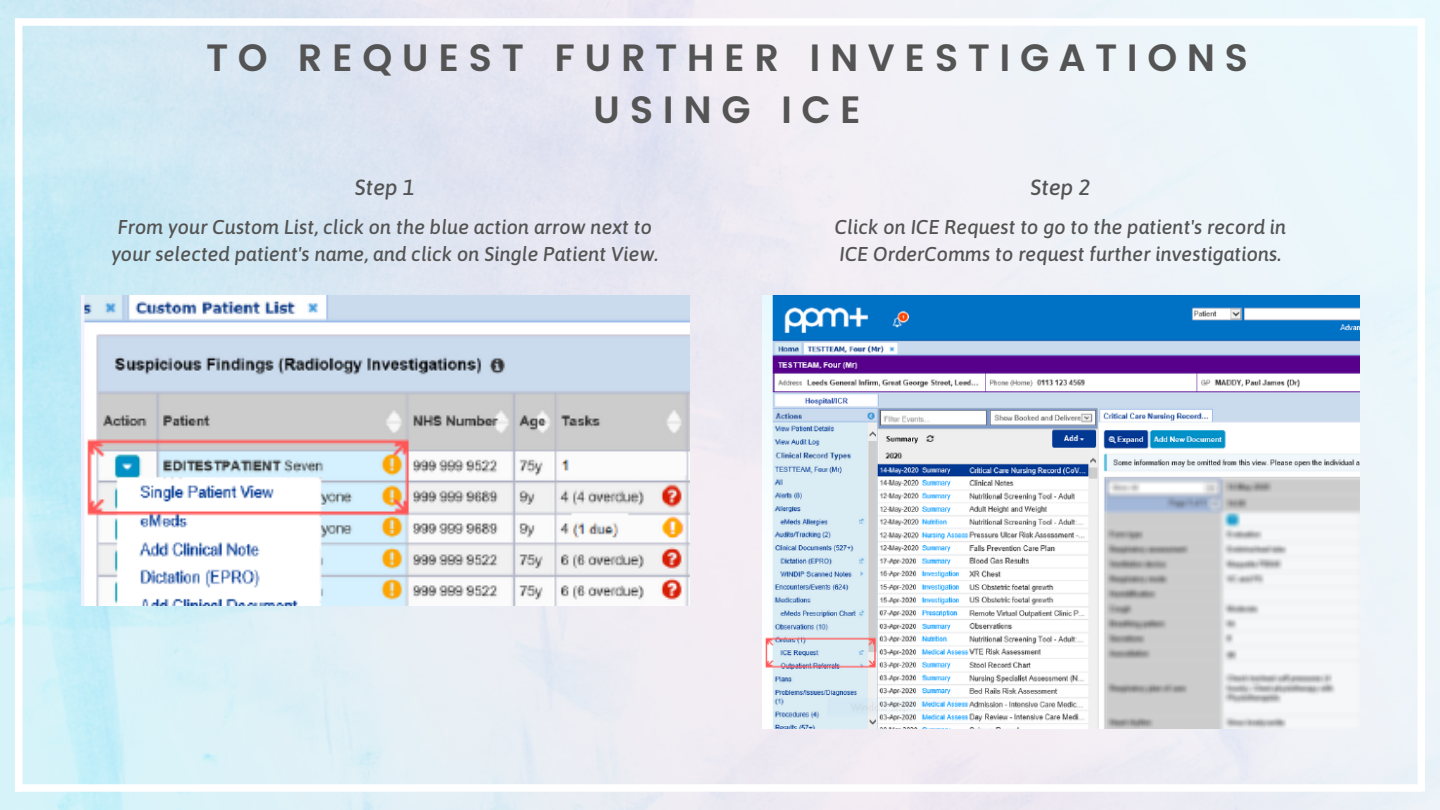
<style>
.page{position:relative;width:1440px;height:810px;background:#fff}
.page>*{position:absolute;margin:0;border:0;box-sizing:border-box;transform-origin:0 0}
.t1{font:600 38px/52.5px "Poppins";letter-spacing:.25em;color:#545454;text-align:center}
.t2{font:italic 500 22px "Asap";color:#545454}
.t3{font:italic 500 20px/27px "Asap";color:#545454;text-align:center}
</style>
<div class="page">
<img style="left:0;top:0;width:1440px;height:810px">
<div style="left:15px;top:18px;width:1406px;height:8px;background:#fff"></div>
<div style="left:15px;top:18px;width:7px;height:774px;background:#fff"></div>
<div style="left:15px;top:784px;width:1406px;height:8px;background:#fff"></div>
<div style="left:1418px;top:18px;width:7px;height:774px;background:#fff"></div>
<img style="left:762px;top:295px;width:597px;height:434px">
<img style="left:81px;top:295px;width:608px;height:311px">
<p class="t1" style="left:206px;top:32px;width:1044px">TO REQUEST FURTHER INVESTIGATIONS<br>USING ICE</p>
<p class="t2" style="left:355px;top:175px;width:61px">Step 1</p>
<p class="t3" style="left:111px;top:213px;width:549px">From your Custom List, click on the blue action arrow next to your selected patient's name, and click on Single Patient View.</p>
<p class="t2" style="left:1031px;top:175px;width:61px">Step 2</p>
<p class="t3" style="left:835px;top:213px;width:453px;text-align:left">Click on ICE Request to go to the patient's record in<br>ICE OrderComms to request further investigations.</p>
</div>
